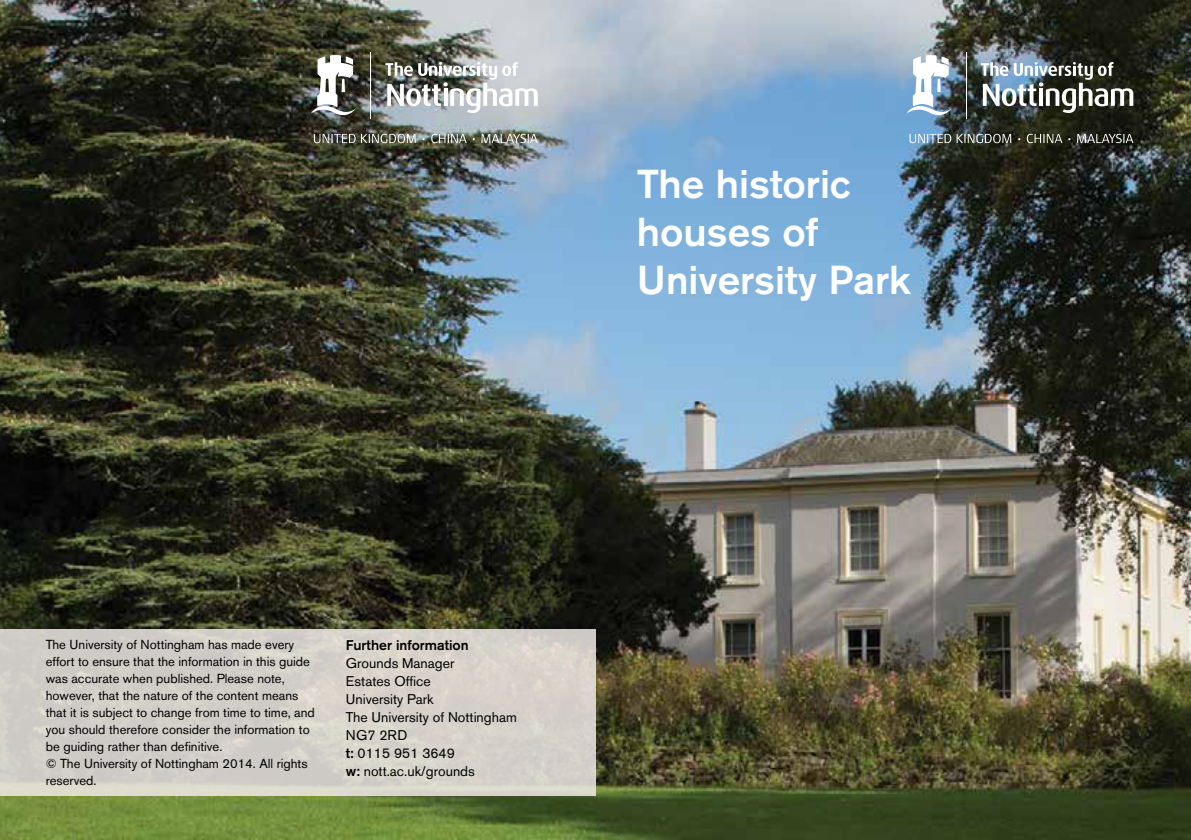
<style>
.page{position:relative;width:1191px;height:840px;background:#fff}
.page>*{position:absolute;margin:0;border:0;box-sizing:border-box;transform-origin:0 0}
.t1{font:500 40px/48px "Akzidenz Grotesk BE";color:#fff}
.t2{font:14px/18px "Akzidenz Grotesk BE";color:#000}
.t3{font:500 14px "Akzidenz Grotesk BE";color:#000}
.t4{font:13px/17px "Akzidenz Grotesk BE";color:#000}
.s1{font-weight:500}
</style>
<div class="page">
<img style="left:0;top:0;width:1191px;height:839px">
<img style="left:981px;top:62px;width:152px;height:51px">
<svg style="left:906px;top:55px;width:45px;height:60px"></svg>
<hr style="left:965px;top:52px;width:1px;height:66px;background:#fff">
<svg style="left:909px;top:134px;width:224px;height:9px;background:#656b68"></svg>
<img style="left:385px;top:62px;width:152px;height:51px">
<svg style="left:311px;top:55px;width:45px;height:60px"></svg>
<hr style="left:370px;top:52px;width:1px;height:66px;background:#fff">
<svg style="left:314px;top:134px;width:224px;height:9px;background:#7f8278"></svg>
<div style="left:0;top:628px;width:595px;height:167px;background:#d4d0c9"></div>
<h1 class="t1" style="left:637px;top:159px;width:276px">The historic houses of<br>University Park</h1>
<p class="t4" style="left:46px;top:635px;width:271px">The University of Nottingham has made every effort to ensure that the information in this guide was accurate when published. Please note, however, that the nature of the content means that it is subject to change from time to time, and you should therefore consider the information to be guiding rather than definitive.<br>© The University of Nottingham 2014. All rights reserved.</p>
<p class="t3" style="left:346px;top:636px;width:124px">Further information</p>
<p class="t2" style="left:346px;top:653px;width:172px">Grounds Manager<br>Estates Office<br>University Park<br>The University of Nottingham<br>NG7 2RD<br><span class="s1">t:</span> 0115 951 3649<br><span class="s1">w:</span> nott.ac.uk/grounds</p>
</div>
